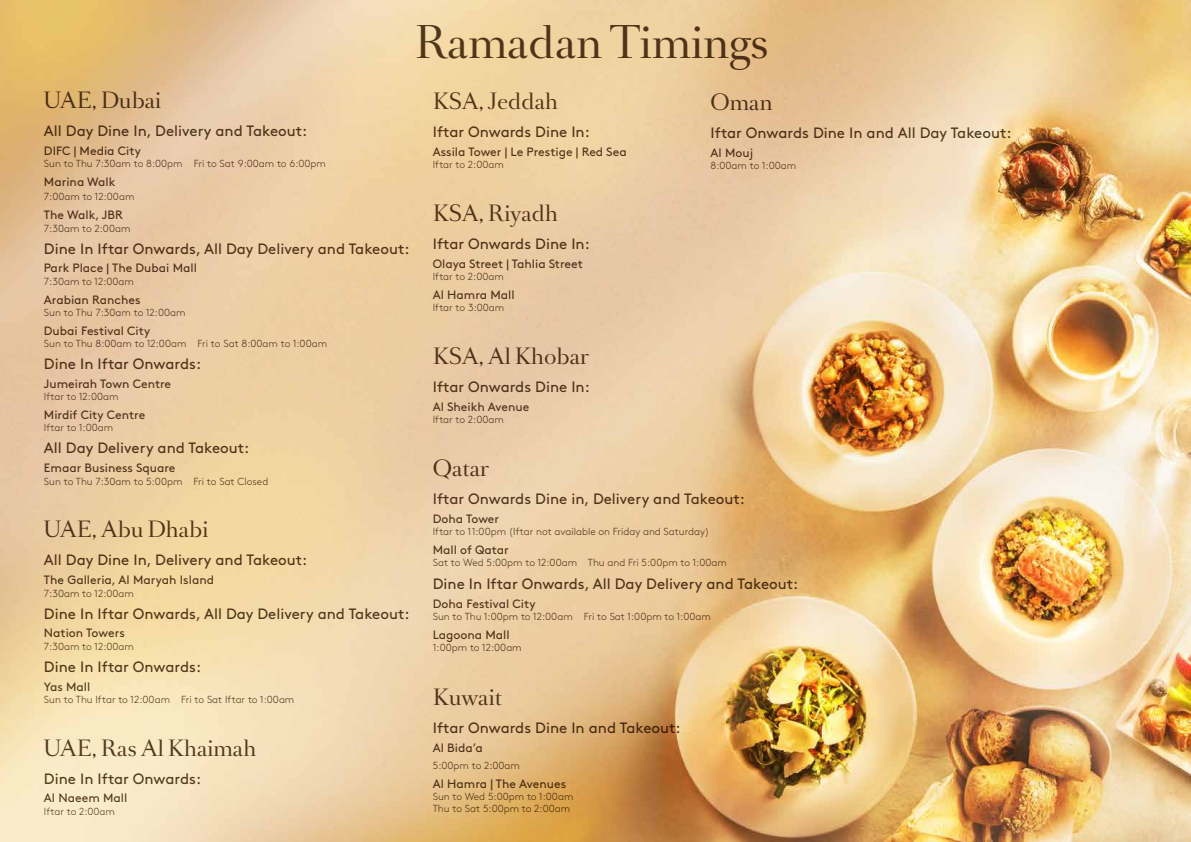
<style>
.page{position:relative;width:1191px;height:842px;background:#fff}
.page>*{position:absolute;margin:0;border:0;box-sizing:border-box;transform-origin:0 0}
.t1{font:40.5px "Romain Headline";color:#564029}
.t2{font:20.1px "Romain Headline";color:#564029}
.t3{font:15px "Brown";color:#564029}
.t4{font:12.1px "Brown";color:#564029}
.t5{font:300 10.2px/12.3px "Brown";color:#564029}
</style>
<div class="page">
<img style="left:0;top:0;width:1191px;height:842px">
<h2 class="t2" style="left:44px;top:86px;width:119px">UAE, Dubai</h2>
<h3 class="t3" style="left:44px;top:119px;width:265px">All Day Dine In, Delivery and Takeout:</h3>
<p class="t4" style="left:44px;top:141px;width:98px">DIFC | Media City</p>
<p class="t5" style="left:44px;top:157px;width:283px">Sun to Thu 7:30am to 8:00pm Fri to Sat 9:00am to 6:00pm</p>
<p class="t4" style="left:44px;top:172px;width:73px">Marina Walk</p>
<p class="t5" style="left:44px;top:190px;width:92px">7:00am to 12:00am</p>
<p class="t4" style="left:44px;top:206px;width:80px">The Walk, JBR</p>
<p class="t5" style="left:44px;top:221px;width:88px">7:30am to 2:00am</p>
<h3 class="t3" style="left:44px;top:237px;width:367px">Dine In Iftar Onwards, All Day Delivery and Takeout:</h3>
<p class="t4" style="left:44px;top:259px;width:154px">Park Place | The Dubai Mall</p>
<p class="t5" style="left:44px;top:274px;width:91px">7:30am to 12:00am</p>
<p class="t4" style="left:44px;top:290px;width:98px">Arabian Ranches</p>
<p class="t5" style="left:44px;top:305px;width:143px">Sun to Thu 7:30am to 12:00am</p>
<p class="t4" style="left:44px;top:321px;width:108px">Dubai Festival City</p>
<p class="t5" style="left:44px;top:337px;width:285px">Sun to Thu 8:00am to 12:00am Fri to Sat 8:00am to 1:00am</p>
<h3 class="t3" style="left:44px;top:352px;width:159px">Dine In Iftar Onwards:</h3>
<p class="t4" style="left:44px;top:375px;width:129px">Jumeirah Town Centre</p>
<p class="t5" style="left:44px;top:390px;width:76px">Iftar to 12:00am</p>
<p class="t4" style="left:44px;top:406px;width:103px">Mirdif City Centre</p>
<p class="t5" style="left:44px;top:421px;width:71px">Iftar to 1:00am</p>
<h3 class="t3" style="left:44px;top:437px;width:207px">All Day Delivery and Takeout:</h3>
<p class="t4" style="left:44px;top:459px;width:133px">Emaar Business Square</p>
<p class="t5" style="left:44px;top:474px;width:226px">Sun to Thu 7:30am to 5:00pm Fri to Sat Closed</p>
<h2 class="t2" style="left:44px;top:515px;width:166px">UAE, Abu Dhabi</h2>
<h3 class="t3" style="left:44px;top:549px;width:265px">All Day Dine In, Delivery and Takeout:</h3>
<p class="t4" style="left:44px;top:571px;width:172px">The Galleria, Al Maryah Island</p>
<p class="t5" style="left:44px;top:586px;width:91px">7:30am to 12:00am</p>
<h3 class="t3" style="left:44px;top:602px;width:367px">Dine In Iftar Onwards, All Day Delivery and Takeout:</h3>
<p class="t4" style="left:44px;top:624px;width:82px">Nation Towers</p>
<p class="t5" style="left:44px;top:639px;width:91px">7:30am to 12:00am</p>
<h3 class="t3" style="left:44px;top:655px;width:159px">Dine In Iftar Onwards:</h3>
<p class="t4" style="left:44px;top:677px;width:48px">Yas Mall</p>
<p class="t5" style="left:44px;top:692px;width:252px">Sun to Thu Iftar to 12:00am Fri to Sat Iftar to 1:00am</p>
<h2 class="t2" style="left:44px;top:733px;width:214px">UAE, Ras Al Khaimah</h2>
<h3 class="t3" style="left:44px;top:767px;width:159px">Dine In Iftar Onwards:</h3>
<p class="t4" style="left:44px;top:789px;width:85px">Al Naeem Mall</p>
<p class="t5" style="left:44px;top:804px;width:73px">Iftar to 2:00am</p>
<h1 class="t1" style="left:414px;top:14px;width:355px">Ramadan Timings</h1>
<h2 class="t2" style="left:433px;top:87px;width:127px">KSA, Jeddah</h2>
<h3 class="t3" style="left:433px;top:120px;width:159px">Iftar Onwards Dine In:</h3>
<p class="t4" style="left:433px;top:143px;width:195px">Assila Tower | Le Prestige | Red Sea</p>
<p class="t5" style="left:433px;top:158px;width:73px">Iftar to 2:00am</p>
<h2 class="t2" style="left:433px;top:199px;width:127px">KSA, Riyadh</h2>
<h3 class="t3" style="left:433px;top:232px;width:159px">Iftar Onwards Dine In:</h3>
<p class="t4" style="left:433px;top:254px;width:151px">Olaya Street | Tahlia Street</p>
<p class="t5" style="left:433px;top:270px;width:73px">Iftar to 2:00am</p>
<p class="t4" style="left:433px;top:286px;width:83px">Al Hamra Mall</p>
<p class="t5" style="left:433px;top:301px;width:73px">Iftar to 3:00am</p>
<h2 class="t2" style="left:433px;top:342px;width:158px">KSA, Al Khobar</h2>
<h3 class="t3" style="left:433px;top:375px;width:159px">Iftar Onwards Dine In:</h3>
<p class="t4" style="left:433px;top:397px;width:98px">Al Sheikh Avenue</p>
<p class="t5" style="left:433px;top:413px;width:73px">Iftar to 2:00am</p>
<h2 class="t2" style="left:433px;top:454px;width:58px">Qatar</h2>
<h3 class="t3" style="left:433px;top:487px;width:314px">Iftar Onwards Dine in, Delivery and Takeout:</h3>
<p class="t4" style="left:433px;top:509px;width:68px">Doha Tower</p>
<p class="t5" style="left:433px;top:525px;width:278px">Iftar to 11:00pm (Iftar not available on Friday and Saturday)</p>
<p class="t4" style="left:433px;top:540px;width:78px">Mall of Qatar</p>
<p class="t5" style="left:433px;top:556px;width:296px">Sat to Wed 5:00pm to 12:00am Thu and Fri 5:00pm to 1:00am</p>
<h3 class="t3" style="left:433px;top:572px;width:367px">Dine In Iftar Onwards, All Day Delivery and Takeout:</h3>
<p class="t4" style="left:433px;top:594px;width:104px">Doha Festival City</p>
<p class="t5" style="left:433px;top:609px;width:280px">Sun to Thu 1:00pm to 12:00am Fri to Sat 1:00pm to 1:00am</p>
<p class="t4" style="left:433px;top:625px;width:78px">Lagoona Mall</p>
<p class="t5" style="left:433px;top:640px;width:90px">1:00pm to 12:00am</p>
<h2 class="t2" style="left:433px;top:683px;width:71px">Kuwait</h2>
<h3 class="t3" style="left:433px;top:717px;width:249px">Iftar Onwards Dine In and Takeout:</h3>
<p class="t4" style="left:433px;top:739px;width:51px">Al Bida’a</p>
<p class="t5" style="left:433px;top:758px;width:89px">5:00pm to 2:00am</p>
<p class="t4" style="left:433px;top:774px;width:135px">Al Hamra | The Avenues</p>
<p class="t5" style="left:433px;top:790px;width:142px">Sun to Wed 5:00pm to 1:00am<br>Thu to Sat 5:00pm to 2:00am</p>
<h2 class="t2" style="left:710px;top:88px;width:63px">Oman</h2>
<h3 class="t3" style="left:710px;top:121px;width:302px">Iftar Onwards Dine In and All Day Takeout:</h3>
<p class="t4" style="left:710px;top:144px;width:44px">Al Mouj</p>
<p class="t5" style="left:710px;top:159px;width:87px">8:00am to 1:00am</p>
</div>
